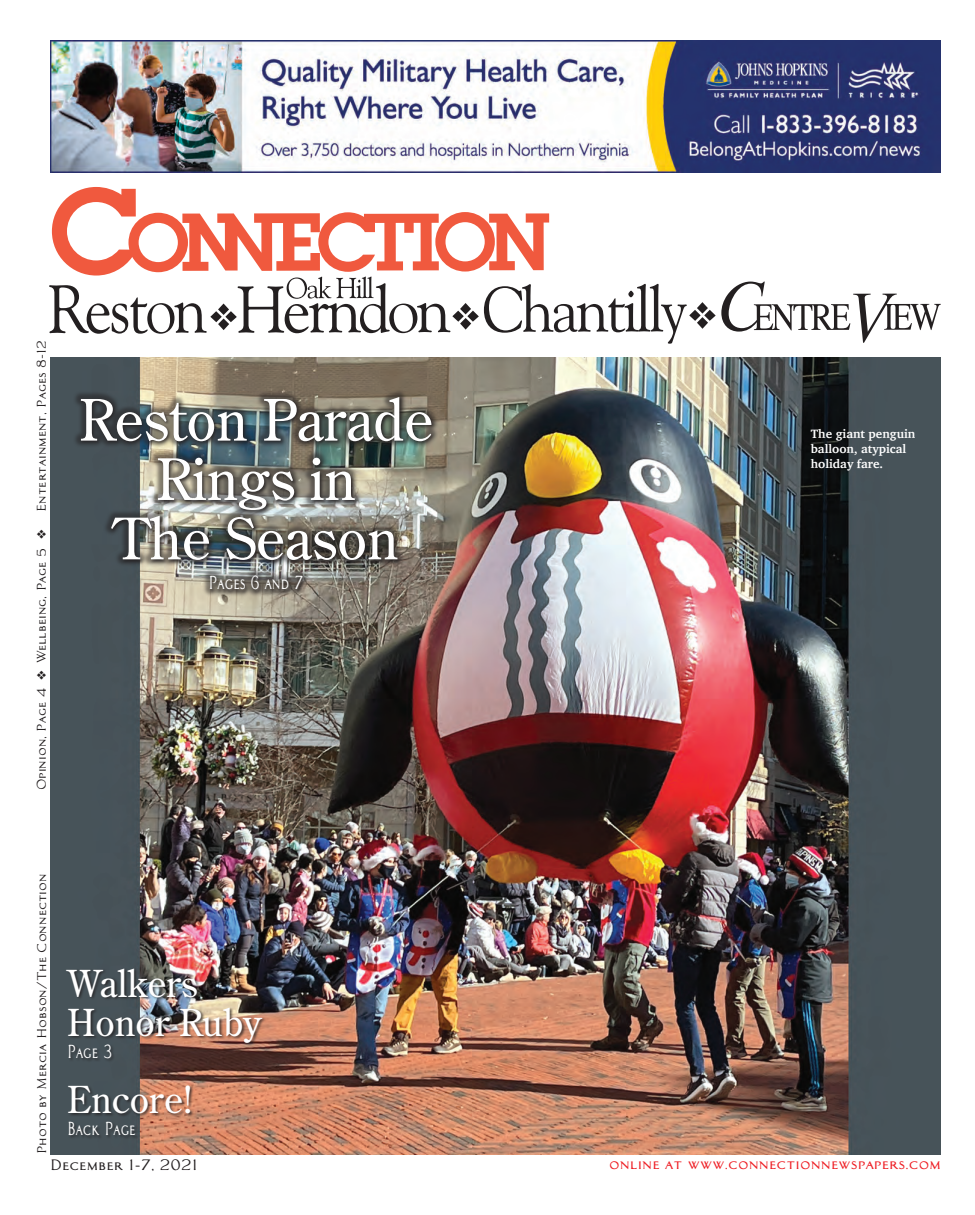
<style>
.page{position:relative;width:975px;height:1215px;background:#fff}
.page>*{position:absolute;margin:0;border:0;box-sizing:border-box;transform-origin:0 0}
.t1{font:56.88px/59.4px "Century Old Style";color:#fff;text-align:center}
.t2{font:37.12px/39.6px "Century Old Style";color:#fff}
.t3{font:18.5px "Architect Bold V";color:#fff;scale:.7 1}
.t4{font:14.88px "Architect Bold V";color:#ee1d23}
.t5{font:14.88px "Architect Bold V";color:#231f20}
.t6{font:12.38px "Architect Bold V";color:#231f20}
.t7{font:700 12.38px/14.9px "Charter";color:#fff}
</style>
<div class="page">
<img style="left:50px;top:357px;width:891px;height:797px">
<div style="left:66px;top:968px;width:201px;height:172px;background:#231f20;opacity:.75"></div>
<div style="left:73px;top:389px;width:367px;height:209px;background:#231f20;opacity:.52"></div>
<svg style="left:49px;top:187px;width:892px;height:157px"></svg>
<img style="left:50px;top:41px;width:891px;height:131px">
<p class="t6" style="left:35px;top:512px;width:173px;rotate:-90deg">Entertainment, Pages 8-12</p>
<p class="t6" style="left:35px;top:790px;width:262px;rotate:-90deg">Opinion, Page 4 ❖ Wellbeing, Page 5 ❖</p>
<h1 class="t1" style="left:79px;top:389px;width:355px">Reston Parade<br>Rings in<br>The Season</h1>
<h3 class="t3" style="left:209px;top:572px;width:137px">Pages 6 and 7</h3>
<p class="t6" style="left:35px;top:1154px;width:282px;rotate:-90deg">Photo by Mercia Hobson/The Connection</p>
<h2 class="t2" style="left:67px;top:962px;width:196px">Walkers<br>Honor Ruby</h2>
<h3 class="t3" style="left:67px;top:1041px;width:66px">Page 3</h3>
<h2 class="t2" style="left:67px;top:1078px;width:127px">Encore!</h2>
<h3 class="t3" style="left:67px;top:1118px;width:100px">Back Page</h3>
<p class="t7" style="left:811px;top:426px;width:106px">The giant penguin balloon, atypical holiday fare.</p>
<p class="t5" style="left:50px;top:1157px;width:150px">December 1-7, 2021</p>
<p class="t4" style="left:609px;top:1156px;width:333px">online at www.connectionnewspapers.com</p>
</div>
